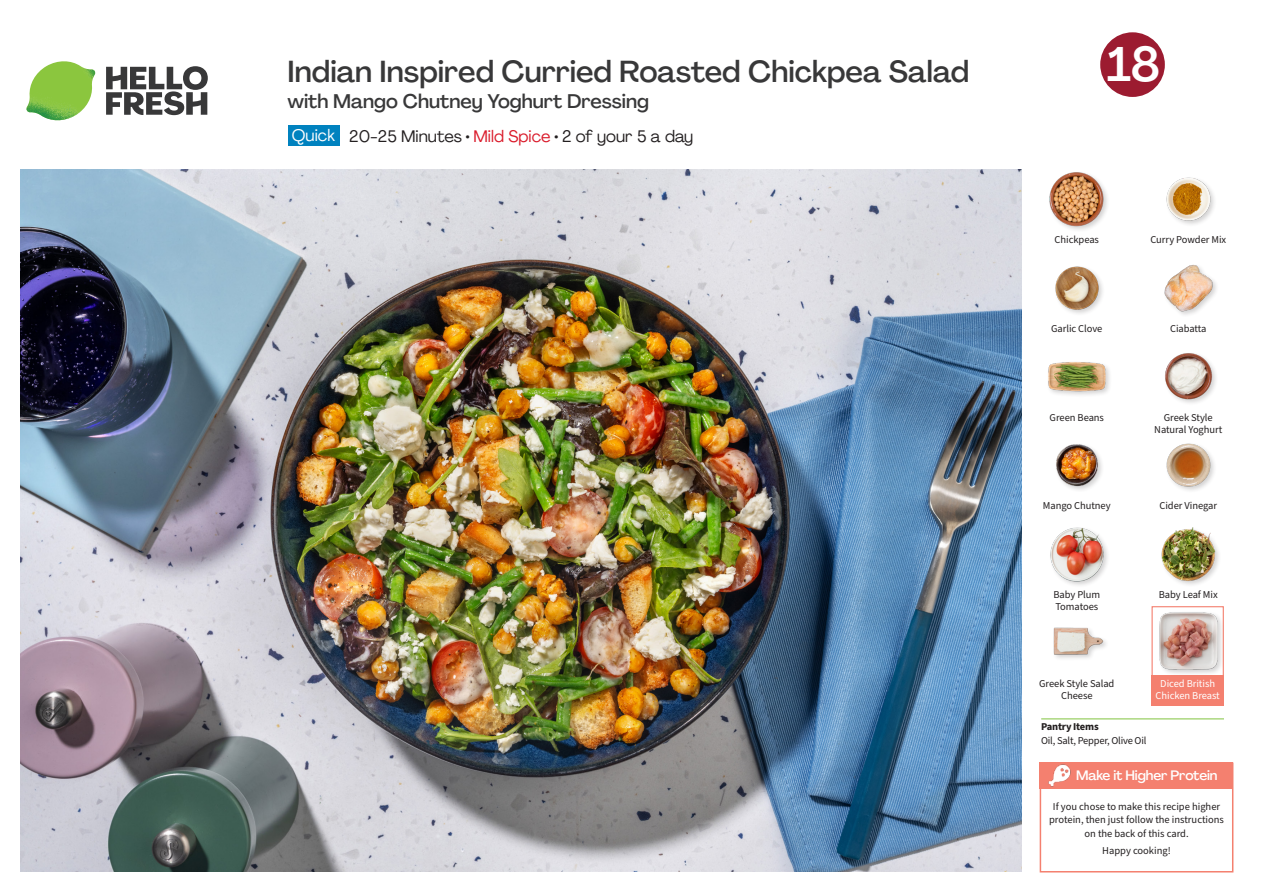
<style>
.page{position:relative;width:1263px;height:893px;background:#fff}
.page>*{position:absolute;margin:0;border:0;box-sizing:border-box;transform-origin:0 0}
._24_Recipe_Nr_Bag{font:500 48px "Agrandir";color:#fff}
._15_Titel_UK{font:500 30px "Agrandir";color:#383839}
._15_Titel_UK-2{font:500 19.5px "Agrandir";color:#383839}
._02_Box_Type{font:16.5px "Agrandir";color:#231f20}
._02_Box_Type-2{font:16.5px "Agrandir";color:#fff}
._16_StepsText{font:500 13.5px "Agrandir";letter-spacing:-.01em;color:#fff}
._18_FRONT_ingredients_UK{font:10.5px/12px "Source Sans Pro";letter-spacing:-.005em;color:#231f20;text-align:center}
._15_Titel_Steps{font:10.5px/13.5px "Source Sans Pro";color:#231f20;text-align:center}
._18_FRONT_ingredients_UK-2{font:10.5px/12px "Source Sans Pro";letter-spacing:-.005em;color:#fff;text-align:center}
._14_Allergene_Text_7pt{font:10.5px "Source Sans Pro";letter-spacing:-.02em;color:#231f20}
._00_Basic{font:10.5px "Source Sans Pro";color:#231f20}
._14_Allergene_Text_7pt-2{font:700 10.5px "Source Sans Pro";letter-spacing:-.02em;color:#231f20}
.s1{color:#da1b2b}
</style>
<div class="page">
<svg style="left:106px;top:66px;width:102px;height:49px"></svg>
<img style="left:26px;top:61px;width:69px;height:59px">
<img style="left:21px;top:170px;width:1000px;height:702px">
<hr style="left:1041px;top:718px;width:183px;height:1px;background:#81c340">
<div style="left:1049px;top:527px;width:61px;height:61px;background:#231f20;opacity:.2"></div>
<img style="left:1049px;top:527px;width:56px;height:56px">
<img style="left:1053px;top:627px;width:52px;height:32px">
<div style="left:1160px;top:527px;width:61px;height:60px;background:#231f20;opacity:.2"></div>
<img style="left:1160px;top:527px;width:57px;height:56px">
<div style="left:1046px;top:360px;width:66px;height:38px;background:#231f20;opacity:.2"></div>
<img style="left:1048px;top:360px;width:57px;height:38px">
<img style="left:1056px;top:444px;width:46px;height:46px">
<img style="left:1166px;top:443px;width:48px;height:48px">
<img style="left:1165px;top:353px;width:51px;height:50px">
<div style="left:1047px;top:171px;width:63px;height:62px;background:#231f20;opacity:.2"></div>
<img style="left:1048px;top:171px;width:57px;height:57px">
<img style="left:1055px;top:266px;width:48px;height:48px">
<img style="left:1164px;top:264px;width:52px;height:51px">
<img style="left:1166px;top:177px;width:48px;height:48px">
<div style="left:288px;top:125px;width:52px;height:21px;background:#0082bf"></div>
<div style="left:1151px;top:606px;width:73px;height:72px;border:1px solid #f4806f"></div>
<div style="left:1151px;top:675px;width:73px;height:30px;background:#f4806f"></div>
<div style="left:1159px;top:611px;width:65px;height:65px;background:#231f20;opacity:.2"></div>
<img style="left:1160px;top:612px;width:57px;height:57px">
<div style="left:1040px;top:762px;width:193px;height:110px;border:2px solid #f4806f"></div>
<div style="left:1040px;top:762px;width:193px;height:27px;background:#f4806f"></div>
<img style="left:1048px;top:764px;width:23px;height:23px">
<svg style="left:1100px;top:32px;width:65px;height:65px"></svg>
<p class="_15_Titel_UK" style="left:287px;top:53px;width:683px">Indian Inspired Curried Roasted Chickpea Salad</p>
<p class="_15_Titel_UK-2" style="left:287px;top:89px;width:363px">with Mango Chutney Yoghurt Dressing</p>
<p class="_02_Box_Type-2" style="left:292px;top:125px;width:45px">Quick</p>
<p class="_02_Box_Type" style="left:349px;top:126px;width:346px">20-25 Minutes • <span class="s1">Mild Spice</span> • 2 of your 5 a day</p>
<p class="_24_Recipe_Nr_Bag" style="left:1107px;top:35px;width:55px">18</p>
<p class="_18_FRONT_ingredients_UK" style="left:1054px;top:234px;width:46px">Chickpeas</p>
<p class="_18_FRONT_ingredients_UK" style="left:1150px;top:234px;width:77px">Curry Powder Mix</p>
<p class="_18_FRONT_ingredients_UK" style="left:1051px;top:323px;width:53px">Garlic Clove</p>
<p class="_18_FRONT_ingredients_UK" style="left:1170px;top:323px;width:38px">Ciabatta</p>
<p class="_18_FRONT_ingredients_UK" style="left:1049px;top:411px;width:56px">Green Beans</p>
<p class="_18_FRONT_ingredients_UK" style="left:1154px;top:411px;width:70px">Greek Style<br>Natural Yoghurt</p>
<p class="_18_FRONT_ingredients_UK" style="left:1043px;top:500px;width:69px">Mango Chutney</p>
<p class="_18_FRONT_ingredients_UK" style="left:1159px;top:500px;width:59px">Cider Vinegar</p>
<p class="_18_FRONT_ingredients_UK" style="left:1053px;top:589px;width:48px">Baby Plum</p>
<p class="_18_FRONT_ingredients_UK" style="left:1159px;top:589px;width:60px">Baby Leaf Mix</p>
<p class="_18_FRONT_ingredients_UK" style="left:1055px;top:601px;width:44px">Tomatoes</p>
<p class="_18_FRONT_ingredients_UK" style="left:1039px;top:678px;width:77px">Greek Style Salad<br>Cheese</p>
<p class="_14_Allergene_Text_7pt-2" style="left:1041px;top:719px;width:59px">Pantry Items</p>
<p class="_14_Allergene_Text_7pt" style="left:1041px;top:734px;width:107px">Oil, Salt, Pepper, Olive Oil</p>
<p class="_18_FRONT_ingredients_UK-2" style="left:1155px;top:678px;width:66px">Diced British<br>Chicken Breast</p>
<p class="_16_StepsText" style="left:1060px;top:766px;width:128px">Make it Pescata ian</p>
<p class="_16_StepsText" style="left:1070px;top:766px;width:122px">Make it Vegetarian</p>
<p class="_16_StepsText" style="left:1074px;top:766px;width:143px">Make it Hi her Protein</p>
<p class="_15_Titel_Steps" style="left:1049px;top:800px;width:176px">If you chose to make this recipe higher protein, then just follow the instructions on the back of this card.</p>
<p class="_00_Basic" style="left:1102px;top:844px;width:70px">Happy cooking!</p>
<p class="_16_StepsText" style="left:1076px;top:766px;width:143px">Make it Higher Protein</p>
</div>
